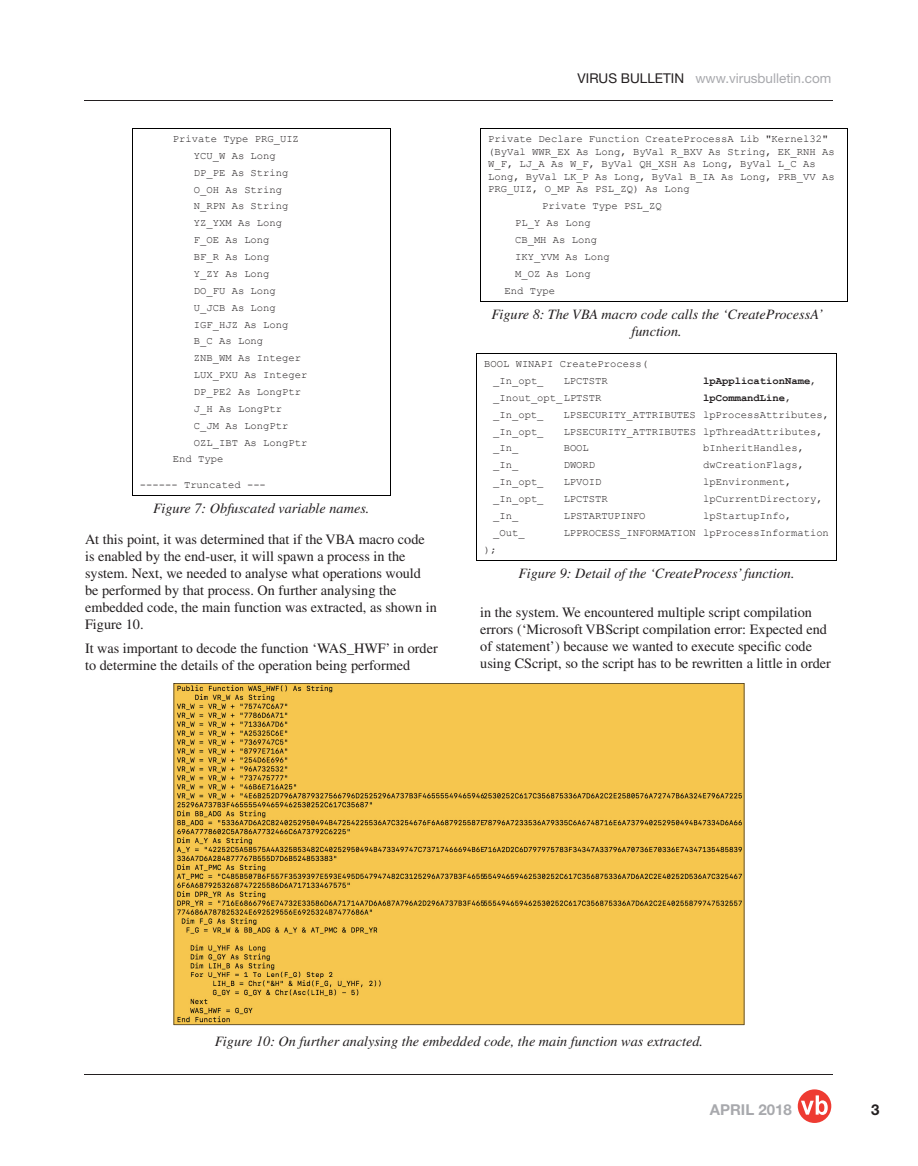
<style>
.page{position:relative;width:918px;height:1166px;background:#fff}
.page>*{position:absolute;margin:0;border:0;box-sizing:border-box;transform-origin:0 0}
.t1{font:700 15px "Helvetica Neue";color:#a8a9ad}
.t2{font:700 15px "Helvetica Neue";color:#231f20}
.t3{font:14.25px/17.1px "Times";color:#231f20}
.t4{font:italic 14.25px/17.1px "Times";color:#231f20;text-align:center}
.t5{font:13.5px "Helvetica Neue";color:#a8a9ad}
.t6{font:10.5px/12.6px "Courier New";color:#231f20}
.t7{font:700 10.5px "Courier New";color:#231f20}
.s1{color:#231f20}
.s2{font-weight:400}
</style>
<div class="page">
<div style="left:798px;top:1089px;width:33px;height:33px;background:#ee3b32;border-radius:50%"></div>
<svg style="left:801px;top:1095px;width:27px;height:19px"></svg>
<hr style="left:84px;top:1073px;width:749px;height:1px;background:#231f20">
<hr style="left:84px;top:101px;width:749px;height:1px;background:#231f20">
<svg style="left:174px;top:683px;width:570px;height:341px;fill:#f6c64e"></svg>
<hr style="left:132px;top:128px;width:259px;height:1px;background:#000">
<hr style="left:132px;top:128px;width:1px;height:367px;background:#000">
<hr style="left:390px;top:128px;width:1px;height:367px;background:#000">
<hr style="left:132px;top:495px;width:259px;height:1px;background:#000">
<hr style="left:480px;top:128px;width:368px;height:1px;background:#000">
<hr style="left:480px;top:128px;width:1px;height:173px;background:#000">
<hr style="left:847px;top:128px;width:1px;height:173px;background:#000">
<hr style="left:480px;top:301px;width:368px;height:1px;background:#000">
<hr style="left:476px;top:352px;width:361px;height:1px;background:#000">
<hr style="left:476px;top:353px;width:1px;height:206px;background:#000">
<hr style="left:836px;top:353px;width:1px;height:206px;background:#000">
<hr style="left:476px;top:559px;width:361px;height:1px;background:#000">
<p class="t6" style="left:173px;top:133px;width:128px">Private Type PRG_UIZ</p>
<p class="t6" style="left:194px;top:150px;width:83px">YCU_W As Long</p>
<p class="t6" style="left:194px;top:166px;width:96px">DP_PE As String</p>
<p class="t6" style="left:194px;top:183px;width:90px">O_OH As String</p>
<p class="t6" style="left:194px;top:200px;width:96px">N_RPN As String</p>
<p class="t6" style="left:194px;top:217px;width:90px">YZ_YXM As Long</p>
<p class="t6" style="left:194px;top:234px;width:77px">F_OE As Long</p>
<p class="t6" style="left:194px;top:251px;width:77px">BF_R As Long</p>
<p class="t6" style="left:194px;top:268px;width:77px">Y_ZY As Long</p>
<p class="t6" style="left:194px;top:284px;width:83px">DO_FU As Long</p>
<p class="t6" style="left:194px;top:301px;width:83px">U_JCB As Long</p>
<p class="t6" style="left:194px;top:318px;width:96px">IGF_HJZ As Long</p>
<p class="t6" style="left:194px;top:335px;width:71px">B_C As Long</p>
<p class="t6" style="left:194px;top:352px;width:109px">ZNB_WM As Integer</p>
<p class="t6" style="left:194px;top:369px;width:115px">LUX_PXU As Integer</p>
<p class="t6" style="left:194px;top:386px;width:109px">DP_PE2 As LongPtr</p>
<p class="t6" style="left:194px;top:402px;width:90px">J_H As LongPtr</p>
<p class="t6" style="left:194px;top:419px;width:96px">C_JM As LongPtr</p>
<p class="t6" style="left:194px;top:436px;width:115px">OZL_IBT As LongPtr</p>
<p class="t6" style="left:173px;top:453px;width:52px">End Type</p>
<p class="t6" style="left:140px;top:478px;width:128px">------ Truncated ---</p>
<h2 class="t4" style="left:153px;top:501px;width:218px">Figure 7: Obfuscated variable names.</h2>
<p class="t3" style="left:85px;top:531px;width:353px">At this point, it was determined that if the VBA macro code is enabled by the end-user, it will spawn a process in the system. Next, we needed to analyse what operations would be performed by that process. On further analysing the embedded code, the main function was extracted, as shown in Figure 10.</p>
<h2 class="t3" style="left:85px;top:640px;width:354px">It was important to decode the function ‘WAS_HWF’ in order to determine the details of the operation being performed</h2>
<p class="t5" style="left:578px;top:73px;width:255px"><span class="s1">VIRUS BULLETIN</span> www.virusbulletin.com</p>
<p class="t6" style="left:488px;top:133px;width:348px">Private Declare Function CreateProcessA Lib "Kernel32" (ByVal WWR_EX As Long, ByVal R_BXV As String, EK_RNH As W_F, LJ_A As W_F, ByVal QH_XSH As Long, ByVal L_C As Long, ByVal LK_P As Long, ByVal B_IA As Long, PRB_VV As PRG_UIZ, O_MP As PSL_ZQ) As Long</p>
<p class="t6" style="left:542px;top:200px;width:121px">Private Type PSL_ZQ</p>
<p class="t6" style="left:515px;top:217px;width:77px">PL_Y As Long</p>
<p class="t6" style="left:515px;top:234px;width:83px">CB_MH As Long</p>
<p class="t6" style="left:515px;top:251px;width:96px">IKY_YVM As Long</p>
<p class="t6" style="left:515px;top:267px;width:77px">M_OZ As Long</p>
<p class="t6" style="left:505px;top:284px;width:52px">End Type</p>
<h2 class="t4" style="left:492px;top:307px;width:333px">Figure 8: The VBA macro code calls the ‘CreateProcessA’ function.</h2>
<p class="t6" style="left:493px;top:356px;width:156px;line-height:16.8px;text-indent:-9px">BOOL WINAPI CreateProcess( _In_opt_</p>
<p class="t6" style="left:564px;top:375px;width:46px">LPCTSTR</p>
<p class="t7" style="left:703px;top:375px;width:115px">lpApplicationName<span class="s2">,</span></p>
<p class="t6" style="left:493px;top:391px;width:110px">_Inout_opt_ LPTSTR</p>
<p class="t7" style="left:703px;top:392px;width:90px">lpCommandLine<span class="s2">,</span></p>
<p class="t6" style="left:493px;top:408px;width:52px">_In_opt_</p>
<p class="t6" style="left:564px;top:408px;width:267px">LPSECURITY_ATTRIBUTES lpProcessAttributes,</p>
<p class="t6" style="left:493px;top:425px;width:52px">_In_opt_</p>
<p class="t6" style="left:564px;top:425px;width:261px">LPSECURITY_ATTRIBUTES lpThreadAttributes,</p>
<p class="t6" style="left:493px;top:442px;width:27px">_In_</p>
<p class="t6" style="left:564px;top:442px;width:27px">BOOL</p>
<p class="t6" style="left:703px;top:442px;width:102px">bInheritHandles,</p>
<p class="t6" style="left:493px;top:459px;width:27px">_In_</p>
<p class="t6" style="left:564px;top:459px;width:33px">DWORD</p>
<p class="t6" style="left:703px;top:459px;width:102px">dwCreationFlags,</p>
<p class="t6" style="left:493px;top:476px;width:52px">_In_opt_</p>
<p class="t6" style="left:564px;top:476px;width:39px">LPVOID</p>
<p class="t6" style="left:703px;top:476px;width:90px">lpEnvironment,</p>
<p class="t6" style="left:493px;top:492px;width:52px">_In_opt_</p>
<p class="t6" style="left:564px;top:492px;width:46px">LPCTSTR</p>
<p class="t6" style="left:703px;top:492px;width:121px">lpCurrentDirectory,</p>
<p class="t6" style="left:493px;top:509px;width:27px">_In_</p>
<p class="t6" style="left:564px;top:509px;width:83px">LPSTARTUPINFO</p>
<p class="t6" style="left:703px;top:509px;width:90px">lpStartupInfo,</p>
<p class="t6" style="left:493px;top:526px;width:33px">_Out_</p>
<p class="t6" style="left:564px;top:526px;width:267px">LPPROCESS_INFORMATION lpProcessInformation</p>
<p class="t6" style="left:484px;top:543px;width:14px">);</p>
<h2 class="t4" style="left:519px;top:565px;width:277px">Figure 9: Detail of the ‘CreateProcess’ function.</h2>
<p class="t3" style="left:480px;top:604px;width:352px">in the system. We encountered multiple script compilation errors (‘Microsoft VBScript compilation error: Expected end of statement’) because we wanted to execute specific code using CScript, so the script has to be rewritten a little in order</p>
<h2 class="t4" style="left:215px;top:1034px;width:490px">Figure 10: On further analysing the embedded code, the main function was extracted.</h2>
<h1 class="t1" style="left:710px;top:1103px;width:83px">APRIL 2018</h1>
<h1 class="t2" style="left:871px;top:1103px;width:10px">3</h1>
</div>
